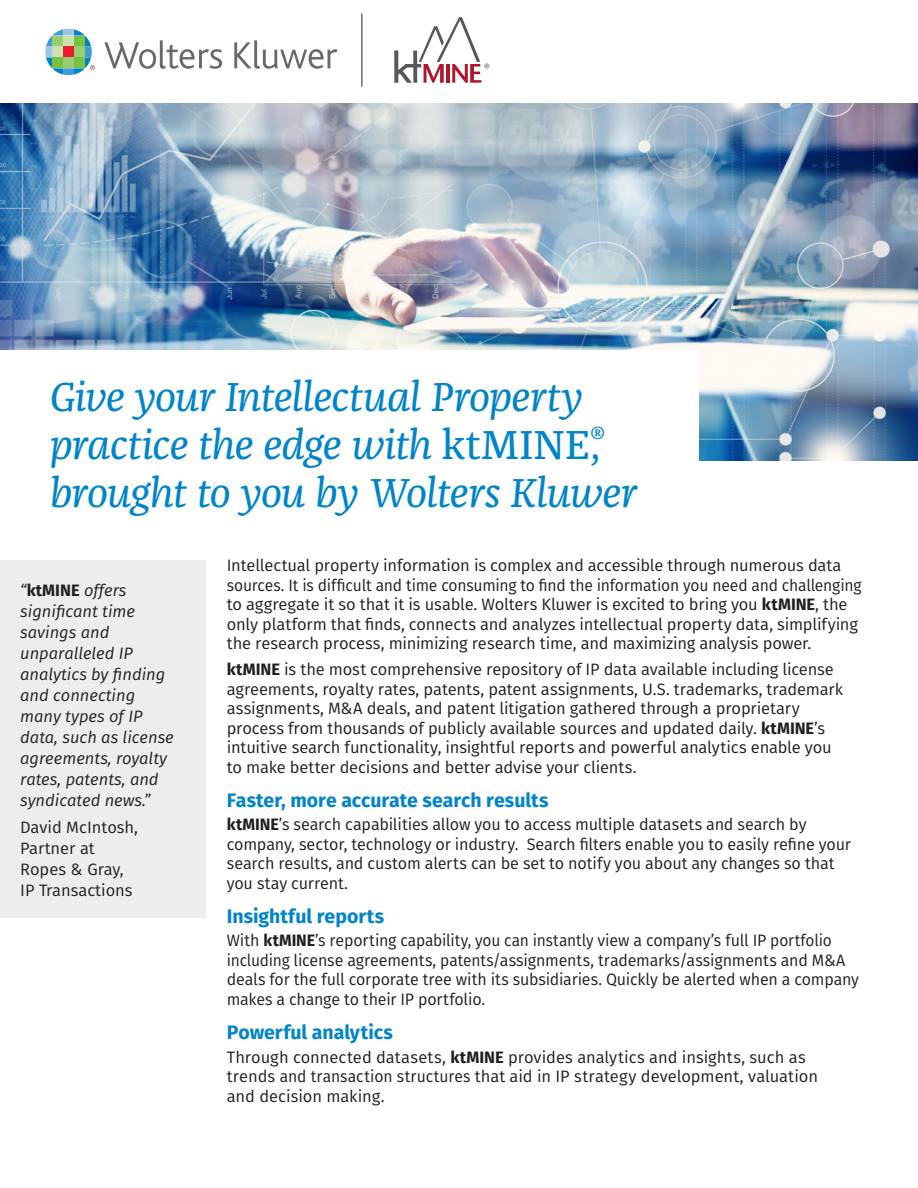
<style>
.page{position:relative;width:918px;height:1188px;background:#fff}
.page>*{position:absolute;margin:0;border:0;box-sizing:border-box;transform-origin:0 0}
.t1{font:italic 42px/48px "Franziska Pro";letter-spacing:-.025em;color:#0084ca}
.t2{font:700 19.5px "Fira Sans";color:#0084ca}
.t3{font:16.5px/19.5px "Fira Sans";letter-spacing:-.01em;color:#231f20}
.t4{font:italic 16.5px/21px "Fira Sans";color:#231f20}
.t5{font:10.05px "Fira Sans";color:#636366}
.s1{font-style:normal}
.s2{font-weight:700;font-style:normal}
.s3{font-weight:700}
</style>
<div class="page">
<img style="left:0;top:103px;width:918px;height:358px">
<div style="left:0;top:350px;width:698px;height:167px;background:#fff"></div>
<div style="left:0;top:560px;width:205px;height:357px;background:#ececee"></div>
<svg style="left:104px;top:40px;width:118px;height:29px"></svg>
<svg style="left:234px;top:40px;width:104px;height:29px"></svg>
<svg style="left:45px;top:29px;width:50px;height:46px"></svg>
<hr style="left:361px;top:13px;width:2px;height:74px;background:#6c6d70">
<svg style="left:394px;top:17px;width:87px;height:66px"></svg>
<p class="t5" style="left:484px;top:60px;width:8px">®</p>
<p class="t1" style="left:50px;top:372px;width:589px">Give your Intellectual Property practice the edge with <span class="s1">ktMINE,</span><sup>® </sup>brought to you by Wolters Kluwer</p>
<p class="t4" style="left:20px;top:579px;width:155px">“<span class="s2">ktMINE</span> offers significant time savings and unparalleled IP analytics by finding and connecting many types of IP data, such as license agreements, royalty rates, patents, and syndicated news.”</p>
<p class="t3" style="left:20px;top:817px;width:119px;line-height:21px">David McIntosh,<br>Partner at<br>Ropes &amp; Gray,<br>IP Transactions</p>
<p class="t3" style="left:227px;top:555px;width:636px">Intellectual property information is complex and accessible through numerous data sources. It is difficult and time consuming to find the information you need and challenging to aggregate it so that it is usable. Wolters Kluwer is excited to bring you <span class="s3">ktMINE</span>, the only platform that finds, connects and analyzes intellectual property data, simplifying the research process, minimizing research time, and maximizing analysis power.</p>
<p class="t3" style="left:227px;top:659px;width:618px"><span class="s3">ktMINE</span> is the most comprehensive repository of IP data available including license agreements, royalty rates, patents, patent assignments, U.S. trademarks, trademark assignments, M&amp;A deals, and patent litigation gathered through a proprietary process from thousands of publicly available sources and updated daily. <span class="s3">ktMINE</span>’s intuitive search functionality, insightful reports and powerful analytics enable you to make better decisions and better advise your clients.</p>
<p class="t2" style="left:227px;top:784px;width:323px">Faster, more accurate search results</p>
<p class="t3" style="left:227px;top:814px;width:626px"><span class="s3">ktMINE</span>’s search capabilities allow you to access multiple datasets and search by company, sector, technology or industry. Search filters enable you to easily refine your search results, and custom alerts can be set to notify you about any changes so that you stay current.</p>
<p class="t2" style="left:227px;top:900px;width:159px">Insightful reports</p>
<p class="t3" style="left:227px;top:931px;width:634px">With <span class="s3">ktMINE</span>’s reporting capability, you can instantly view a company’s full IP portfolio including license agreements, patents/assignments, trademarks/assignments and M&amp;A deals for the full corporate tree with its subsidiaries. Quickly be alerted when a company makes a change to their IP portfolio.</p>
<p class="t2" style="left:227px;top:1016px;width:168px">Powerful analytics</p>
<p class="t3" style="left:227px;top:1047px;width:593px">Through connected datasets, <span class="s3">ktMINE</span> provides analytics and insights, such as trends and transaction structures that aid in IP strategy development, valuation and decision making.</p>
</div>
